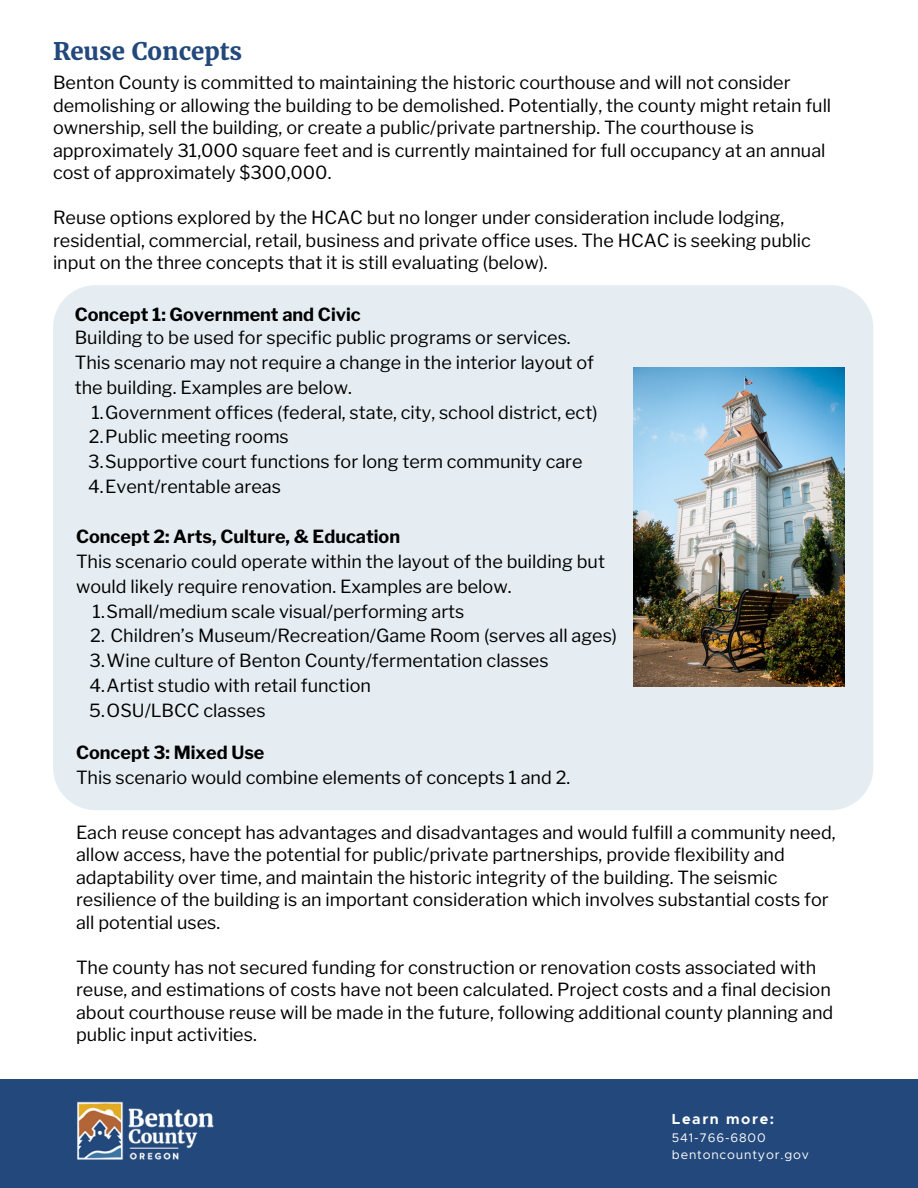
<style>
.page{position:relative;width:918px;height:1188px;background:#fff}
.page>*{position:absolute;margin:0;border:0;box-sizing:border-box;transform-origin:0 0}
.t1{font:700 24px "Merriweather";color:#23487b}
.t2{font:18px/22.5px "Libre Franklin";color:#000}
.t3{font:700 18px "Libre Franklin";color:#000}
.t4{font:700 14.55px "Metropolis";letter-spacing:.11em;color:#fff}
.t5{font:12.45px "Metropolis";letter-spacing:.065em;color:#fff}
</style>
<div class="page">
<div style="left:0;top:1080px;width:918px;height:108px;background:#23487b"></div>
<img style="left:77px;top:1101px;width:137px;height:59px">
<div style="left:53px;top:285px;width:820px;height:525px;background:#e6edf2"></div>
<img style="left:634px;top:367px;width:210px;height:320px">
<p class="t1" style="left:53px;top:36px;width:191px">Reuse Concepts</p>
<p class="t2" style="left:53px;top:72px;width:780px">Benton County is committed to maintaining the historic courthouse and will not consider demolishing or allowing the building to be demolished. Potentially, the county might retain full ownership, sell the building, or create a public/private partnership. The courthouse is approximately 31,000 square feet and is currently maintained for full occupancy at an annual cost of approximately $300,000.</p>
<p class="t2" style="left:53px;top:207px;width:759px">Reuse options explored by the HCAC but no longer under consideration include lodging, residential, commercial, retail, business and private office uses. The HCAC is seeking public input on the three concepts that it is still evaluating (below).</p>
<p class="t3" style="left:75px;top:303px;width:288px">Concept 1: Government and Civic</p>
<p class="t2" style="left:75px;top:325px;width:521px;line-height:24.8px">Building to be used for specific public programs or services.<br>This scenario may not require a change in the interior layout of the building. Examples are below.</p>
<p class="t2" style="left:91px;top:401px;width:508px">1.Government offices (federal, state, city, school district, ect)</p>
<p class="t2" style="left:89px;top:426px;width:201px">2.Public meeting rooms</p>
<p class="t2" style="left:88px;top:450px;width:496px">3.Supportive court functions for long term community care</p>
<p class="t2" style="left:88px;top:475px;width:194px">4.Event/rentable areas</p>
<p class="t3" style="left:76px;top:526px;width:326px">Concept 2: Arts, Culture, &amp; Education</p>
<p class="t2" style="left:76px;top:550px;width:531px">This scenario could operate within the layout of the building but</p>
<p class="t2" style="left:76px;top:575px;width:437px">would likely require renovation. Examples are below.</p>
<p class="t2" style="left:93px;top:600px;width:373px">1.Small/medium scale visual/performing arts</p>
<p class="t2" style="left:90px;top:625px;width:528px">2. Children’s Museum/Recreation/Game Room (serves all ages)</p>
<p class="t2" style="left:89px;top:649px;width:461px">3.Wine culture of Benton County/fermentation classes</p>
<p class="t2" style="left:89px;top:674px;width:283px">4.Artist studio with retail function</p>
<p class="t2" style="left:89px;top:699px;width:178px">5.OSU/LBCC classes</p>
<p class="t3" style="left:76px;top:741px;width:190px">Concept 3: Mixed Use</p>
<p class="t2" style="left:76px;top:766px;width:496px">This scenario would combine elements of concepts 1 and 2.</p>
<p class="t2" style="left:76px;top:821px;width:761px">Each reuse concept has advantages and disadvantages and would fulfill a community need, allow access, have the potential for public/private partnerships, provide flexibility and adaptability over time, and maintain the historic integrity of the building. The seismic resilience of the building is an important consideration which involves substantial costs for all potential uses.</p>
<p class="t2" style="left:76px;top:956px;width:759px">The county has not secured funding for construction or renovation costs associated with reuse, and estimations of costs have not been calculated. Project costs and a final decision about courthouse reuse will be made in the future, following additional county planning and public input activities.</p>
<p class="t4" style="left:672px;top:1113px;width:104px">Learn more:</p>
<p class="t5" style="left:672px;top:1132px;width:95px">541-766-6800</p>
<p class="t5" style="left:672px;top:1149px;width:138px">bentoncountyor.gov</p>
</div>
